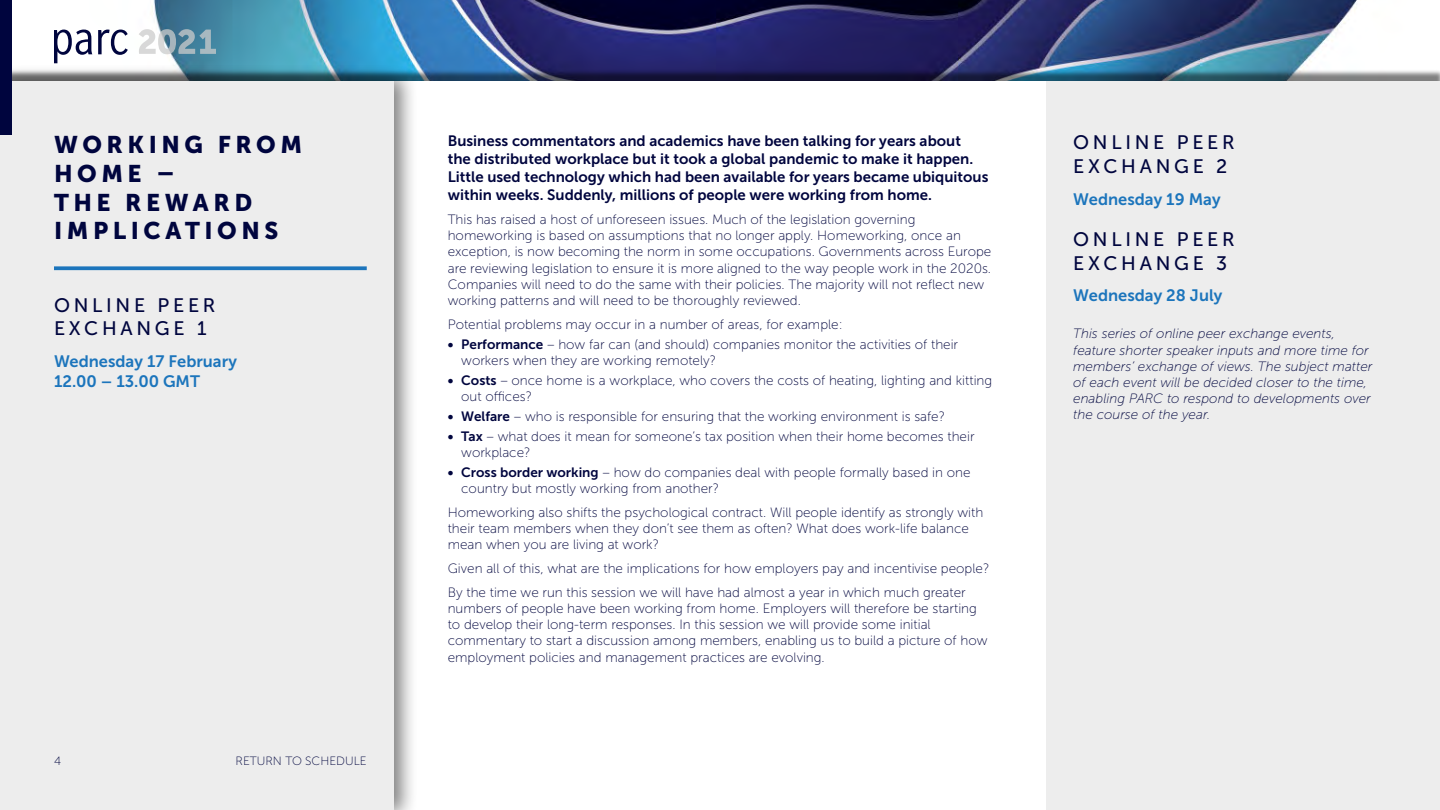
<style>
.page{position:relative;width:1440px;height:810px;background:#fff}
.page>*{position:absolute;margin:0;border:0;box-sizing:border-box;transform-origin:0 0}
.t1{font:24px/28.8px "Museo Sans 900";letter-spacing:.19em;color:#00053e}
.t2{font:19.5px/23.4px "Museo Sans 500";letter-spacing:.19em;color:#00053e}
.t3{font:16.5px/19.8px "Museo Sans 700";color:#1c75bc}
.t4{font:15px/18px "Museo Sans 700";color:#00053e}
.t5{font:13.5px/16.2px "Museo Sans 100";color:#00053e}
.t6{font:italic 13.5px/16.2px "Museo Sans 100";color:#00053e}
.t7{font:12px "Museo Sans 100";color:#00053e}
.s1{font-family:"Museo Sans 700"}
</style>
<div class="page">
<img style="left:54px;top:0;width:1303px;height:69px">
<svg style="left:54px;top:30px;width:38px;height:33px"></svg>
<svg style="left:98px;top:30px;width:30px;height:25px"></svg>
<svg style="left:139px;top:29px;width:77px;height:25px;background:#9bb3bf"></svg>
<div style="left:0;top:69px;width:1440px;height:22px;background:#000;opacity:.5"></div>
<div style="left:0;top:81px;width:1440px;height:13px;background:#fff"></div>
<div style="left:0;top:64px;width:418px;height:746px;background:#000;opacity:.5"></div>
<div style="left:0;top:81px;width:394px;height:729px;background:#ededed"></div>
<div style="left:1046px;top:81px;width:394px;height:729px;background:#ededed"></div>
<div style="left:0;top:0;width:12px;height:135px;background:#00053e"></div>
<svg style="left:54px;top:266px;width:313px;height:4px"></svg>
<h1 class="t1" style="left:54px;top:130px;width:250px">WORKING FROM<br>HOME –<br>THE REWARD<br>IMPLICATIONS</h1>
<h2 class="t2" style="left:54px;top:293px;width:163px">ONLINE PEER<br>EXCHANGE 1</h2>
<p class="t3" style="left:54px;top:351px;width:185px">Wednesday 17 February<br>12.00 – 13.00 GMT</p>
<p class="t7" style="left:54px;top:755px;width:9px">4</p>
<p class="t7" style="left:236px;top:755px;width:133px">RETURN TO SCHEDULE</p>
<p class="t4" style="left:448px;top:132px;width:542px">Business commentators and academics have been talking for years about<br>the distributed workplace but it took a global pandemic to make it happen.<br>Little used technology which had been available for years became ubiquitous within weeks. Suddenly, millions of people were working from home.</p>
<p class="t5" style="left:448px;top:211px;width:545px">This has raised a host of unforeseen issues. Much of the legislation governing homeworking is based on assumptions that no longer apply. Homeworking, once an exception, is now becoming the norm in some occupations. Governments across Europe are reviewing legislation to ensure it is more aligned to the way people work in the 2020s.<br>Companies will need to do the same with their policies. The majority will not reflect new working patterns and will need to be thoroughly reviewed.</p>
<p class="t5" style="left:448px;top:316px;width:396px">Potential problems may occur in a number of areas, for example:</p>
<p class="t5" style="left:461px;top:336px;width:498px;text-indent:-14px"><span class="s1">• Performance</span> – how far can (and should) companies monitor the activities of their workers when they are working remotely?</p>
<p class="t5" style="left:461px;top:372px;width:533px;text-indent:-14px"><span class="s1">• Costs</span> – once home is a workplace, who covers the costs of heating, lighting and kitting out offices?</p>
<p class="t5" style="left:448px;top:408px;width:499px"><span class="s1">• Welfare</span> – who is responsible for ensuring that the working environment is safe?</p>
<p class="t5" style="left:461px;top:428px;width:515px;text-indent:-14px"><span class="s1">• Tax</span> – what does it mean for someone’s tax position when their home becomes their workplace?</p>
<p class="t5" style="left:461px;top:464px;width:511px;text-indent:-14px"><span class="s1">• Cross border working</span> – how do companies deal with people formally based in one country but mostly working from another?</p>
<p class="t5" style="left:448px;top:504px;width:537px">Homeworking also shifts the psychological contract. Will people identify as strongly with their team members when they don’t see them as often? What does work-life balance mean when you are living at work?</p>
<p class="t5" style="left:448px;top:557px;width:543px;line-height:23.7px">Given all of this, what are the implications for how employers pay and incentivise people?<br>By the time we run this session we will have had almost a year in which much greater</p>
<p class="t5" style="left:448px;top:600px;width:541px">numbers of people have been working from home. Employers will therefore be starting to develop their long-term responses. In this session we will provide some initial commentary to start a discussion among members, enabling us to build a picture of how employment policies and management practices are evolving.</p>
<h2 class="t2" style="left:1073px;top:131px;width:163px">ONLINE PEER<br>EXCHANGE 2</h2>
<p class="t3" style="left:1073px;top:189px;width:149px">Wednesday 19 May</p>
<h2 class="t2" style="left:1073px;top:228px;width:163px">ONLINE PEER<br>EXCHANGE 3</h2>
<p class="t3" style="left:1073px;top:286px;width:151px">Wednesday 28 July</p>
<p class="t6" style="left:1073px;top:326px;width:301px">This series of online peer exchange events, feature shorter speaker inputs and more time for members’ exchange of views. The subject matter of each event will be decided closer to the time, enabling PARC to respond to developments over the course of the year.</p>
</div>
